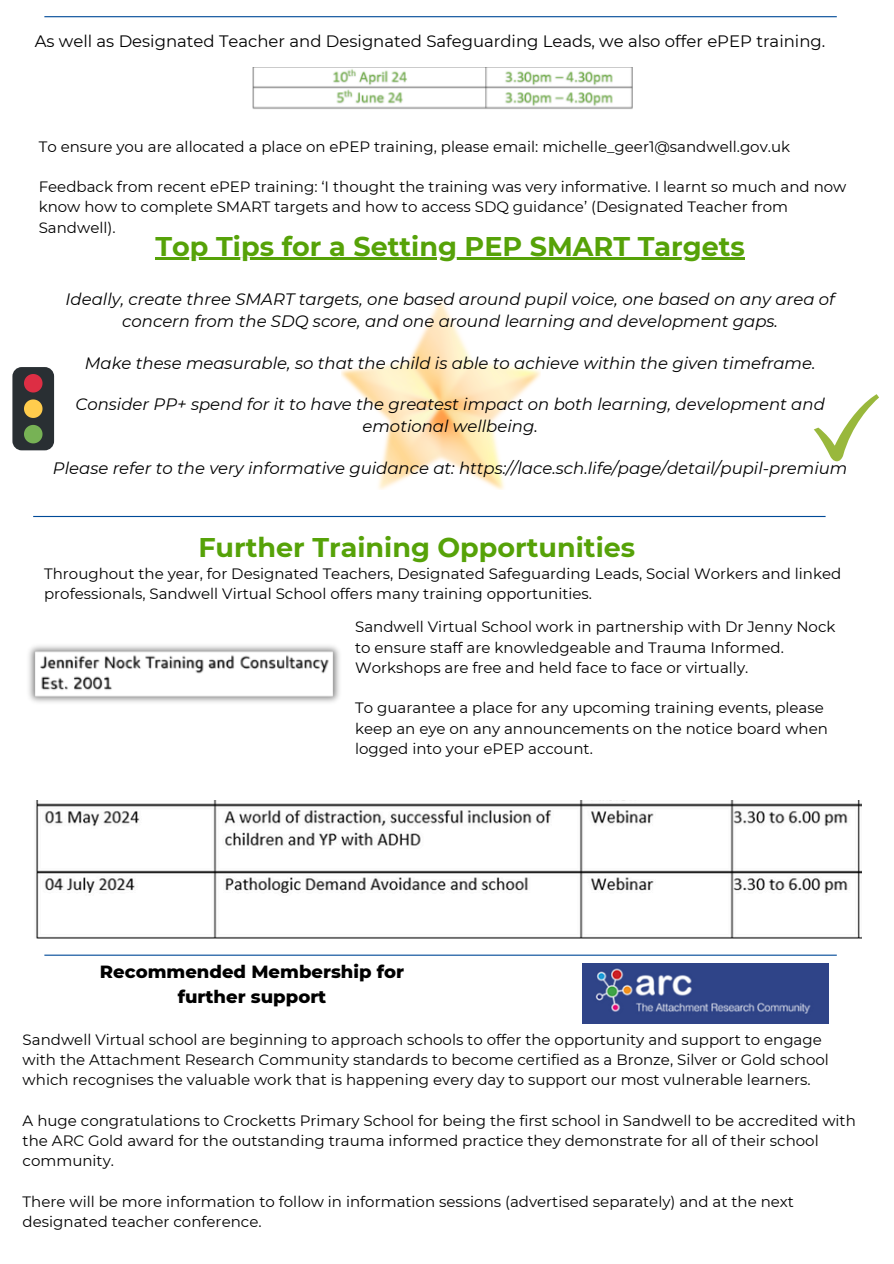
<style>
.page{position:relative;width:894px;height:1264px;background:#fff}
.page>*{position:absolute;margin:0;border:0;box-sizing:border-box;transform-origin:0 0}
.t1{font:700 27px "Montserrat";color:#56a208}
.t2{font:800 18px/24.8px "Montserrat";color:#000;text-align:center}
.t3{font:italic 16.5px/22.5px "Montserrat";color:#000;text-align:center}
.t4{font:16.5px "Montserrat";color:#000}
.t5{font:15px/20.2px "Montserrat";color:#000}
</style>
<div class="page">
<hr style="left:44px;top:16px;width:792px;height:1px;background:#004a98">
<img style="left:341px;top:301px;width:199px;height:189px">
<hr style="left:155px;top:257px;width:589px;height:3px;background:#56a208">
<div style="left:12px;top:367px;width:42px;height:83px;background:#292f33;border-radius:9px"></div>
<svg style="left:24px;top:425px;width:18px;height:18px"></svg>
<svg style="left:24px;top:399px;width:18px;height:19px"></svg>
<svg style="left:24px;top:374px;width:18px;height:18px"></svg>
<svg style="left:814px;top:394px;width:64px;height:67px"></svg>
<img style="left:252px;top:67px;width:381px;height:42px">
<hr style="left:33px;top:516px;width:792px;height:1px;background:#004a98">
<img style="left:36px;top:800px;width:825px;height:138px">
<hr style="left:44px;top:954px;width:792px;height:1px;background:#004a98">
<img style="left:28px;top:645px;width:312px;height:58px">
<img style="left:582px;top:963px;width:245px;height:60px">
<p class="t4" style="left:35px;top:31px;width:791px">As well as Designated Teacher and Designated Safeguarding Leads, we also offer ePEP training.</p>
<h3 class="t5" style="left:39px;top:136px;width:752px">To ensure you are allocated a place on ePEP training, please email: michelle_geer1@sandwell.gov.uk</h3>
<p class="t5" style="left:39px;top:176px;width:809px">Feedback from recent ePEP training: ‘I thought the training was very informative. I learnt so much and now know how to complete SMART targets and how to access SDQ guidance’ (Designated Teacher from<br>Sandwell).</p>
<p class="t1" style="left:155px;top:230px;width:590px">Top Tips for a Setting PEP SMART Targets</p>
<h1 class="t3" style="left:66px;top:287px;width:770px">Ideally, create three SMART targets, one based around pupil voice, one based on any area of concern from the SDQ score, and one around learning and development gaps.</h1>
<h3 class="t3" style="left:85px;top:351px;width:732px">Make these measurable, so that the child is able to achieve within the given timeframe.</h3>
<h3 class="t3" style="left:75px;top:392px;width:750px">Consider PP+ spend for it to have the greatest impact on both learning, development and emotional wellbeing.</h3>
<h3 class="t3" style="left:53px;top:456px;width:795px">Please refer to the very informative guidance at: https://lace.sch.life/page/detail/pupil-premium</h3>
<p class="t1" style="left:198px;top:530px;width:438px">Further Training Opportunities</p>
<p class="t5" style="left:44px;top:563px;width:798px">Throughout the year, for Designated Teachers, Designated Safeguarding Leads, Social Workers and linked professionals, Sandwell Virtual School offers many training opportunities.</p>
<p class="t5" style="left:355px;top:616px;width:481px">Sandwell Virtual School work in partnership with Dr Jenny Nock to ensure staff are knowledgeable and Trauma Informed.<br>Workshops are free and held face to face or virtually.</p>
<p class="t5" style="left:355px;top:697px;width:474px">To guarantee a place for any upcoming training events, please keep an eye on any announcements on the notice board when logged into your ePEP account.</p>
<p class="t2" style="left:100px;top:959px;width:305px">Recommended Membership for further support</p>
<h2 class="t5" style="left:23px;top:1029px;width:807px">Sandwell Virtual school are beginning to approach schools to offer the opportunity and support to engage with the Attachment Research Community standards to become certified as a Bronze, Silver or Gold school which recognises the valuable work that is happening every day to support our most vulnerable learners.</h2>
<p class="t5" style="left:23px;top:1110px;width:834px">A huge congratulations to Crocketts Primary School for being the first school in Sandwell to be accredited with the ARC Gold award for the outstanding trauma informed practice they demonstrate for all of their school community.</p>
<p class="t5" style="left:23px;top:1191px;width:772px">There will be more information to follow in information sessions (advertised separately) and at the next designated teacher conference.</p>
</div>
